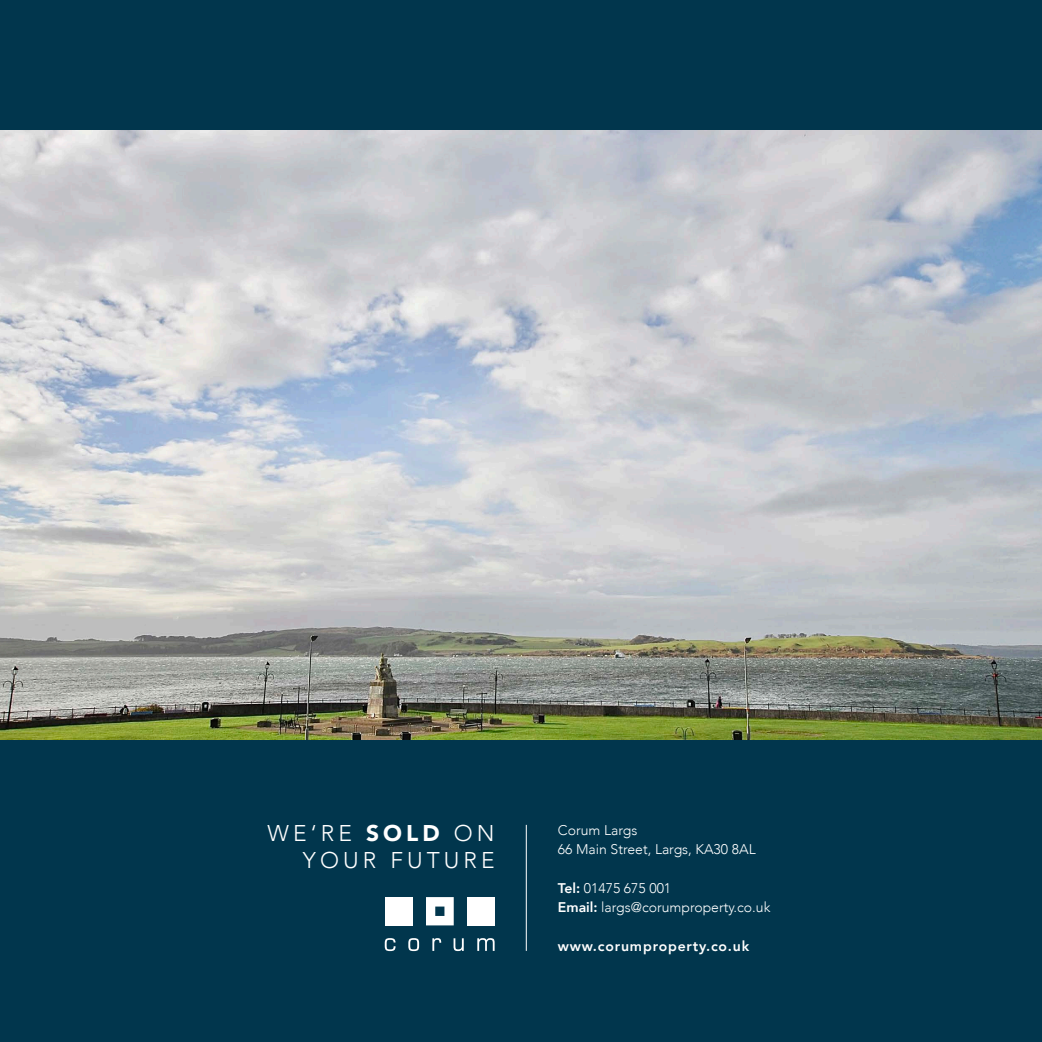
<style>
.page{position:relative;width:1042px;height:1042px;background:#01364d}
.page>*{position:absolute;margin:0;border:0;box-sizing:border-box;transform-origin:0 0}
.t1{font:300 22.75px "Avenir";letter-spacing:.18em;color:#fff}
.t2{font:300 14px "Avenir";color:#fff}
.t3{font:800 14px "Avenir";letter-spacing:.06em;color:#fff}
.s1{font-weight:900}
.s2{font-weight:800}
</style>
<div class="page">
<img style="left:0;top:131px;width:1042px;height:609px">
<div style="left:467px;top:897px;width:28px;height:28px;background:#fff"></div>
<div style="left:385px;top:897px;width:28px;height:28px;background:#fff"></div>
<svg style="left:426px;top:897px;width:28px;height:28px"></svg>
<svg style="left:385px;top:938px;width:10px;height:13px"></svg>
<svg style="left:408px;top:938px;width:11px;height:13px"></svg>
<svg style="left:432px;top:938px;width:9px;height:13px"></svg>
<svg style="left:453px;top:938px;width:11px;height:13px"></svg>
<svg style="left:477px;top:938px;width:17px;height:13px"></svg>
<hr style="left:526px;top:825px;width:1px;height:126px;background:#fff">
<p class="t1" style="left:268px;top:819px;width:228px">WE‘RE <span class="s1">SOLD</span> ON</p>
<p class="t1" style="left:303px;top:847px;width:193px">YOUR FUTURE</p>
<p class="t2" style="left:558px;top:822px;width:81px">Corum Largs</p>
<p class="t2" style="left:558px;top:841px;width:199px">66 Main Street, Largs, KA30 8AL</p>
<p class="t2" style="left:558px;top:880px;width:115px"><span class="s2">Tel:</span> 01475 675 001</p>
<p class="t2" style="left:558px;top:899px;width:214px"><span class="s2">Email:</span> largs@corumproperty.co.uk</p>
<p class="t3" style="left:558px;top:935px;width:193px">www.corumproperty.co.uk</p>
</div>
